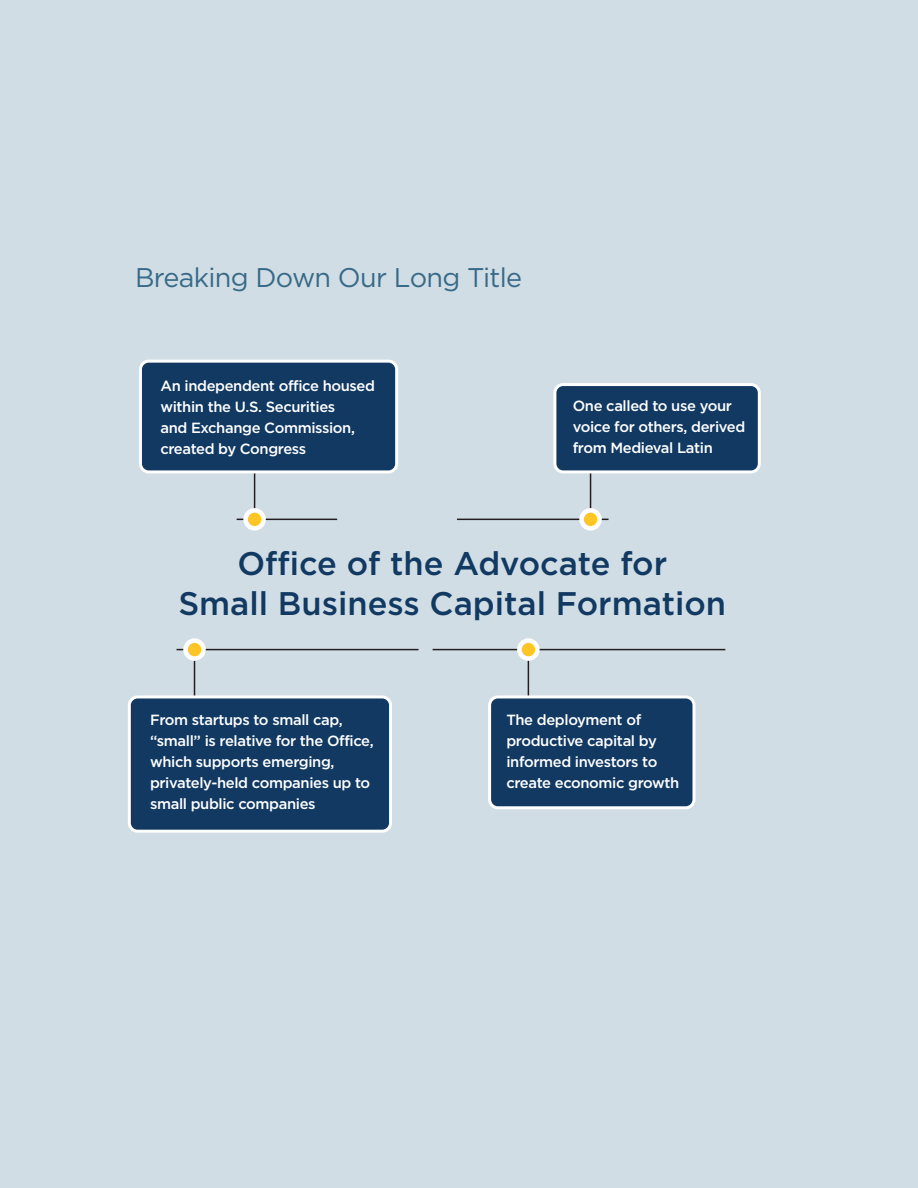
<style>
.page{position:relative;width:918px;height:1188px;background:#d1dde4}
.page>*{position:absolute;margin:0;border:0;box-sizing:border-box;transform-origin:0 0}
.Heading_1{font:500 32.7px "Gotham";color:#113962}
.Heading_1-2{font:27px "Gotham";letter-spacing:-.025em;color:#376a88}
.Body_Copy{font:500 14.7px/21px "Gotham";letter-spacing:-.025em;color:#fff}
</style>
<div class="page">
<hr style="left:237px;top:519px;width:100px;height:1px;background:#231f20">
<hr style="left:254px;top:471px;width:1px;height:50px;background:#231f20">
<svg style="left:246px;top:510px;width:18px;height:18px"></svg>
<div style="left:243px;top:508px;width:23px;height:23px;border:4px solid #fff;border-radius:50%"></div>
<hr style="left:457px;top:519px;width:152px;height:1px;background:#231f20">
<hr style="left:590px;top:471px;width:1px;height:50px;background:#231f20">
<svg style="left:582px;top:510px;width:18px;height:18px"></svg>
<div style="left:579px;top:508px;width:23px;height:23px;border:4px solid #fff;border-radius:50%"></div>
<hr style="left:177px;top:649px;width:241px;height:1px;background:#231f20">
<hr style="left:194px;top:648px;width:1px;height:50px;background:#231f20">
<svg style="left:186px;top:641px;width:18px;height:18px"></svg>
<div style="left:183px;top:638px;width:23px;height:23px;border:4px solid #fff;border-radius:50%"></div>
<hr style="left:433px;top:649px;width:292px;height:1px;background:#231f20">
<div style="left:140px;top:361px;width:257px;height:111px;background:#113962;border-radius:8px"></div>
<div style="left:139px;top:360px;width:259px;height:113px;border:3px solid #fff;border-radius:8px"></div>
<div style="left:555px;top:385px;width:204px;height:87px;background:#113962;border-radius:8px"></div>
<div style="left:553px;top:383px;width:208px;height:90px;border:3px solid #fff;border-radius:8px"></div>
<div style="left:129px;top:697px;width:262px;height:134px;background:#113962;border-radius:8px"></div>
<div style="left:128px;top:695px;width:264px;height:138px;border:3px solid #fff;border-radius:8px"></div>
<hr style="left:528px;top:648px;width:1px;height:50px;background:#231f20">
<svg style="left:519px;top:641px;width:18px;height:18px"></svg>
<div style="left:517px;top:638px;width:23px;height:23px;border:4px solid #fff;border-radius:50%"></div>
<div style="left:490px;top:697px;width:204px;height:111px;background:#113962;border-radius:8px"></div>
<div style="left:488px;top:695px;width:208px;height:114px;border:3px solid #fff;border-radius:8px"></div>
<p class="Heading_1-2" style="left:135px;top:260px;width:389px">Breaking Down Our Long Title</p>
<p class="Body_Copy" style="left:160px;top:375px;width:216px">An independent office housed within the U.S. Securities<br>and Exchange Commission, created by Congress</p>
<p class="Body_Copy" style="left:573px;top:395px;width:174px">One called to use your voice for others, derived from Medieval Latin</p>
<p class="Heading_1" style="left:237px;top:545px;width:431px">Office of the Advocate for</p>
<p class="Heading_1" style="left:178px;top:585px;width:549px">Small Business Capital Formation</p>
<p class="Body_Copy" style="left:150px;top:709px;width:225px">From startups to small cap, “small” is relative for the Office, which supports emerging, privately-held companies up to small public companies</p>
<p class="Body_Copy" style="left:506px;top:709px;width:174px">The deployment of productive capital by informed investors to create economic growth</p>
</div>
